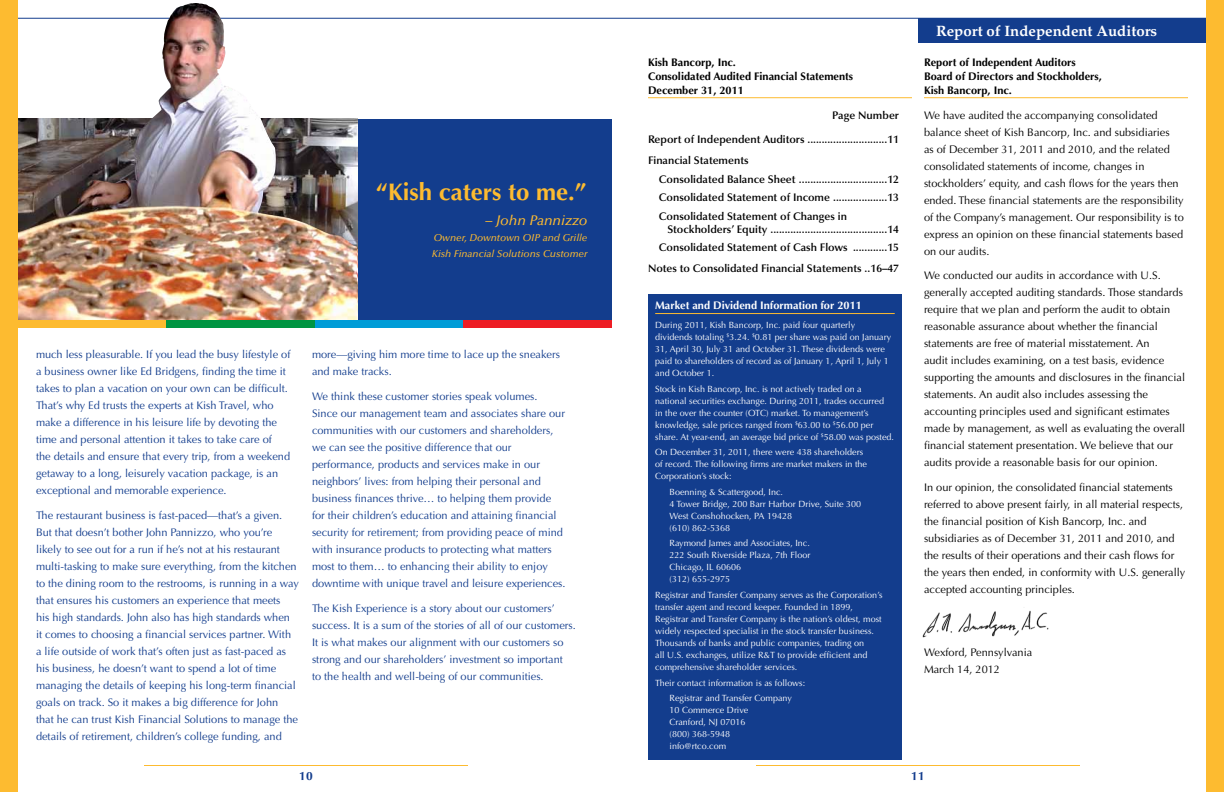
<style>
.page{position:relative;width:1224px;height:792px;background:#fff}
.page>*{position:absolute;margin:0;border:0;box-sizing:border-box;transform-origin:0 0}
.t1{font:700 24px "Optima";color:#fdbb30}
.t2{font:15px "Palatino Bold Os F";color:#fff}
.t3{font:italic 500 14px "Optima";color:#fdbb30}
.t4{font:700 12px "Optima";color:#133d8d}
.t5{font:11px/17px "Optima";color:#133d8d}
.t6{font:11px/17px "Optima";color:#000}
.t7{font:600 11px/18.6px "Optima";color:#000}
.t8{font:700 11px/14px "Optima";color:#000}
.t9{font:700 11px "Optima";color:#fff}
.t10{font:italic 500 10px/16px "Optima";color:#fdbb30}
.t11{font:9px/12px "Optima";color:#fff}
</style>
<div class="page">
<div style="left:0;top:0;width:18px;height:792px;background:#fdbb30"></div>
<div style="left:1206px;top:0;width:18px;height:792px;background:#fdbb30"></div>
<hr style="left:144px;top:765px;width:324px;height:1px;background:#fdbb30">
<hr style="left:756px;top:765px;width:324px;height:1px;background:#fdbb30">
<hr style="left:18px;top:18px;width:1188px;height:1px;background:#133d8d">
<div style="left:918px;top:18px;width:288px;height:25px;background:#133d8d"></div>
<div style="left:18px;top:119px;width:594px;height:201px;background:#133d8d"></div>
<img style="left:18px;top:3px;width:339px;height:317px">
<div style="left:18px;top:320px;width:148px;height:8px;background:#fdbb30"></div>
<div style="left:166px;top:320px;width:149px;height:8px;background:#009542"></div>
<div style="left:315px;top:320px;width:149px;height:8px;background:#009cd7"></div>
<div style="left:464px;top:320px;width:148px;height:8px;background:#ed1d24"></div>
<hr style="left:648px;top:97px;width:264px;height:1px;background:#fdbb30">
<hr style="left:924px;top:97px;width:264px;height:1px;background:#fdbb30">
<img style="left:922px;top:610px;width:127px;height:28px">
<div style="left:648px;top:294px;width:254px;height:465px;background:#133d8d"></div>
<hr style="left:655px;top:313px;width:240px;height:1px;background:#fdbb30">
<h1 class="t1" style="left:376px;top:178px;width:212px">“Kish caters to me.”</h1>
<p class="t3" style="left:485px;top:212px;width:104px">– John Pannizzo</p>
<p class="t10" style="left:432px;top:230px;width:157px">Owner, Downtown OIP and Grille<br>Kish Financial Solutions Customer</p>
<p class="t5" style="left:36px;top:346px;width:256px">much less pleasurable. If you lead the busy lifestyle of a business owner like Ed Bridgens, finding the time it takes to plan a vacation on your own can be difficult.<br>That’s why Ed trusts the experts at Kish Travel, who make a difference in his leisure life by devoting the time and personal attention it takes to take care of<br>the details and ensure that every trip, from a weekend getaway to a long, leisurely vacation package, is an exceptional and memorable experience.</p>
<p class="t5" style="left:36px;top:507px;width:264px">The restaurant business is fast-paced—that’s a given.<br>But that doesn’t bother John Pannizzo, who you’re likely to see out for a run if he’s not at his restaurant multi-tasking to make sure everything, from the kitchen to the dining room to the restrooms, is running in a way that ensures his customers an experience that meets<br>his high standards. John also has high standards when<br>it comes to choosing a financial services partner. With a life outside of work that’s often just as fast-paced as his business, he doesn’t want to spend a lot of time managing the details of keeping his long-term financial goals on track. So it makes a big difference for John<br>that he can trust Kish Financial Solutions to manage the details of retirement, children’s college funding, and</p>
<p class="t5" style="left:312px;top:346px;width:249px">more—giving him more time to lace up the sneakers and make tracks.</p>
<p class="t5" style="left:312px;top:388px;width:255px">We think these customer stories speak volumes.<br>Since our management team and associates share our communities with our customers and shareholders, we can see the positive difference that our performance, products and services make in our neighbors’ lives: from helping their personal and business finances thrive… to helping them provide for their children’s education and attaining financial security for retirement; from providing peace of mind with insurance products to protecting what matters most to them… to enhancing their ability to enjoy downtime with unique travel and leisure experiences.</p>
<p class="t5" style="left:312px;top:600px;width:265px">The Kish Experience is a story about our customers’ success. It is a sum of the stories of all of our customers.<br>It is what makes our alignment with our customers so strong and our shareholders’ investment so important<br>to the health and well-being of our communities.</p>
<p class="t8" style="left:648px;top:55px;width:207px">Kish Bancorp, Inc.<br>Consolidated Audited Financial Statements<br>December 31, 2011</p>
<p class="t7" style="left:832px;top:106px;width:68px">Page Number</p>
<p class="t7" style="left:648px;top:130px;width:252px;line-height:20.6px">Report of Independent Auditors ............................11<br>Financial Statements</p>
<p class="t7" style="left:659px;top:170px;width:242px;text-align:justify">Consolidated Balance Sheet ...............................12<br>Consolidated Statement of Income ...................13<br>Consolidated Statement of Changes in</p>
<p class="t7" style="left:659px;top:220px;width:242px;text-align:right">Stockholders’ Equity .........................................14<br>Consolidated Statement of Cash Flows ............15</p>
<p class="t7" style="left:648px;top:259px;width:252px">Notes to Consolidated Financial Statements ..16–47</p>
<p class="t9" style="left:655px;top:299px;width:208px">Market and Dividend Information for 2011</p>
<p class="t11" style="left:655px;top:319px;width:238px">During 2011, Kish Bancorp, Inc. paid four quarterly dividends totaling <sup>$</sup>3.24. <sup>$</sup>0.81 per share was paid on January 31, April 30, July 31 and October 31. These dividends were paid to shareholders of record as of January 1, April 1, July 1 and October 1.</p>
<p class="t11" style="left:655px;top:383px;width:240px">Stock in Kish Bancorp, Inc. is not actively traded on a national securities exchange. During 2011, trades occurred<br>in the over the counter (OTC) market. To management’s knowledge, sale prices ranged from <sup>$</sup>63.00 to <sup>$</sup>56.00 per share. At year-end, an average bid price of <sup>$</sup>58.00 was posted.</p>
<p class="t11" style="left:655px;top:446px;width:213px">On December 31, 2011, there were 438 shareholders of record. The following firms are market makers in the<br>Corporation’s stock:</p>
<p class="t11" style="left:670px;top:486px;width:193px">Boenning &amp; Scattergood, Inc.<br>4 Tower Bridge, 200 Barr Harbor Drive, Suite 300<br>West Conshohocken, PA 19428<br>(610) 862-5368</p>
<p class="t11" style="left:670px;top:538px;width:142px">Raymond James and Associates, Inc.<br>222 South Riverside Plaza, 7th Floor<br>Chicago, IL 60606<br>(312) 655-2975</p>
<p class="t11" style="left:655px;top:589px;width:229px">Registrar and Transfer Company serves as the Corporation’s transfer agent and record keeper. Founded in 1899, Registrar and Transfer Company is the nation’s oldest, most widely respected specialist in the stock transfer business.<br>Thousands of banks and public companies, trading on<br>all U.S. exchanges, utilize R&amp;T to provide efficient and comprehensive shareholder services.</p>
<p class="t11" style="left:655px;top:675px;width:152px;line-height:15.6px;text-align:center">Their contact information is as follows:<br>Registrar and Transfer Company</p>
<p class="t11" style="left:670px;top:704px;width:80px">10 Commerce Drive<br>Cranford, NJ 07016 (800) 368-5948 info@rtco.com</p>
<h2 class="t2" style="left:936px;top:22px;width:223px">Report of Independent Auditors</h2>
<p class="t8" style="left:924px;top:55px;width:179px">Report of Independent Auditors<br>Board of Directors and Stockholders,<br>Kish Bancorp, Inc.</p>
<p class="t6" style="left:924px;top:106px;width:261px">We have audited the accompanying consolidated balance sheet of Kish Bancorp, Inc. and subsidiaries<br>as of December 31, 2011 and 2010, and the related consolidated statements of income, changes in stockholders’ equity, and cash flows for the years then ended. These financial statements are the responsibility of the Company’s management. Our responsibility is to express an opinion on these financial statements based on our audits.</p>
<p class="t6" style="left:924px;top:267px;width:263px">We conducted our audits in accordance with U.S. generally accepted auditing standards. Those standards require that we plan and perform the audit to obtain reasonable assurance about whether the financial statements are free of material misstatement. An<br>audit includes examining, on a test basis, evidence supporting the amounts and disclosures in the financial statements. An audit also includes assessing the accounting principles used and significant estimates made by management, as well as evaluating the overall financial statement presentation. We believe that our audits provide a reasonable basis for our opinion.</p>
<p class="t6" style="left:924px;top:479px;width:263px">In our opinion, the consolidated financial statements referred to above present fairly, in all material respects, the financial position of Kish Bancorp, Inc. and subsidiaries as of December 31, 2011 and 2010, and the results of their operations and their cash flows for the years then ended, in conformity with U.S. generally accepted accounting principles.</p>
<p class="t6" style="left:924px;top:644px;width:110px">Wexford, Pennsylvania<br>March 14, 2012</p>
<p class="t4" style="left:299px;top:769px;width:15px">10</p>
<p class="t4" style="left:911px;top:769px;width:15px">11</p>
</div>
